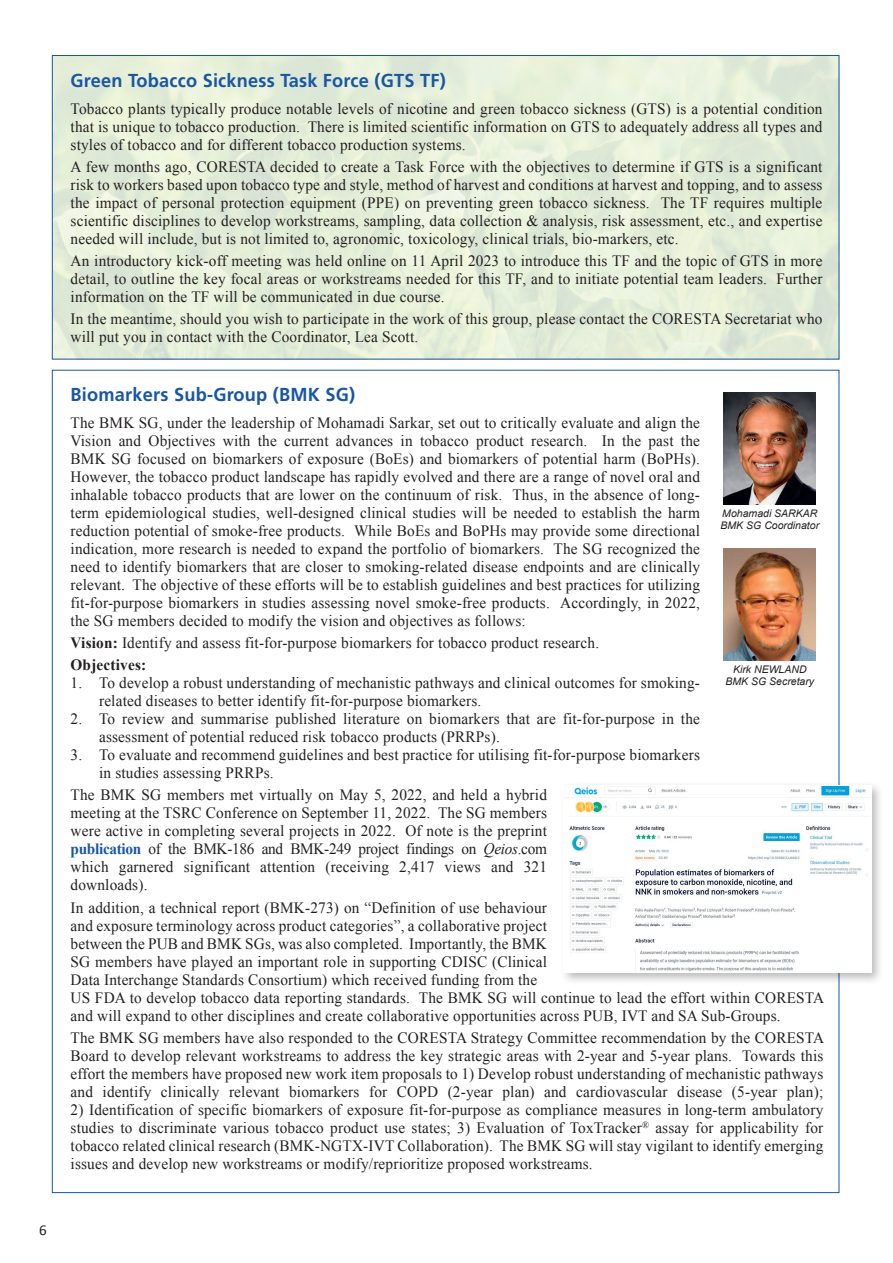
<style>
.page{position:relative;width:893px;height:1263px;background:#fff}
.page>*{position:absolute;margin:0;border:0;box-sizing:border-box;transform-origin:0 0}
.t1{font:700 18.75px "Frutiger LT Pro";letter-spacing:.01em;color:#1856a6}
.t2{font:15.75px/18px "Times New Roman";letter-spacing:.01em;color:#231f20;text-align:justify}
.t3{font:15px "Calibri";color:#231f20}
.t4{font:italic 10.5px/12px "Arial";color:#231f20}
.s1{font-weight:700}
.s2{font-weight:700;color:#1856a6}
.s3{font-style:italic}
</style>
<div class="page">
<div style="left:560px;top:781px;width:324px;height:204px;background:#231f20;opacity:.3"></div>
<img style="left:564px;top:785px;width:308px;height:188px">
<img style="left:724px;top:393px;width:92px;height:111px">
<img style="left:724px;top:548px;width:92px;height:112px">
<p class="t3" style="left:39px;top:1221px;width:9px">6</p>
<p class="t1" style="left:71px;top:69px;width:377px">Green Tobacco Sickness Task Force (GTS TF)</p>
<p class="t2" style="left:71px;top:99px;width:753px">Tobacco plants typically produce notable levels of nicotine and green tobacco sickness (GTS) is a potential condition that is unique to tobacco production. There is limited scientific information on GTS to adequately address all types and styles of tobacco and for different tobacco production systems.</p>
<p class="t2" style="left:71px;top:157px;width:753px">A few months ago, CORESTA decided to create a Task Force with the objectives to determine if GTS is a significant risk to workers based upon tobacco type and style, method of harvest and conditions at harvest and topping, and to assess the impact of personal protection equipment (PPE) on preventing green tobacco sickness. The TF requires multiple scientific disciplines to develop workstreams, sampling, data collection &amp; analysis, risk assessment, etc., and expertise needed will include, but is not limited to, agronomic, toxicology, clinical trials, bio-markers, etc.</p>
<p class="t2" style="left:71px;top:251px;width:753px">An introductory kick-off meeting was held online on 11 April 2023 to introduce this TF and the topic of GTS in more detail, to outline the key focal areas or workstreams needed for this TF, and to initiate potential team leaders. Further information on the TF will be communicated in due course.</p>
<p class="t2" style="left:71px;top:310px;width:753px">In the meantime, should you wish to participate in the work of this group, please contact the CORESTA Secretariat who will put you in contact with the Coordinator, Lea Scott.</p>
<p class="t1" style="left:71px;top:383px;width:286px">Biomarkers Sub-Group (BMK SG)</p>
<p class="t2" style="left:71px;top:413px;width:631px">The BMK SG, under the leadership of Mohamadi Sarkar, set out to critically evaluate and align the Vision and Objectives with the current advances in tobacco product research. In the past the BMK SG focused on biomarkers of exposure (BoEs) and biomarkers of potential harm (BoPHs).<br>However, the tobacco product landscape has rapidly evolved and there are a range of novel oral and inhalable tobacco products that are lower on the continuum of risk. Thus, in the absence of long&shy;term epidemiological studies, well-designed clinical studies will be needed to establish the harm reduction potential of smoke-free products. While BoEs and BoPHs may provide some directional indication, more research is needed to expand the portfolio of biomarkers. The SG recognized the need to identify biomarkers that are closer to smoking-related disease endpoints and are clinically relevant. The objective of these efforts will be to establish guidelines and best practices for utilizing fit-for-purpose biomarkers in studies assessing novel smoke-free products. Accordingly, in 2022, the SG members decided to modify the vision and objectives as follows:</p>
<p class="t2" style="left:71px;top:631px;width:530px;line-height:22.2px"><span class="s1">Vision:</span> Identify and assess fit-for-purpose biomarkers for tobacco product research.<br><span class="s1">Objectives:</span></p>
<p class="t2" style="left:99px;top:673px;width:602px;text-indent:-28px">1. To develop a robust understanding of mechanistic pathways and clinical outcomes for smoking&shy;related diseases to better identify fit-for-purpose biomarkers.</p>
<p class="t2" style="left:99px;top:709px;width:602px;text-indent:-28px">2. To review and summarise published literature on biomarkers that are fit-for-purpose in the assessment of potential reduced risk tobacco products (PRRPs).</p>
<p class="t2" style="left:99px;top:746px;width:602px;text-indent:-28px">3. To evaluate and recommend guidelines and best practice for utilising fit-for-purpose biomarkers in studies assessing PRRPs.</p>
<p class="t2" style="left:71px;top:786px;width:478px">The BMK SG members met virtually on May 5, 2022, and held a hybrid meeting at the TSRC Conference on September 11, 2022. The SG members were active in completing several projects in 2022. Of note is the preprint <span class="s2">publication</span> of the BMK-186 and BMK-249 project findings on <span class="s3">Qeios</span>.com which garnered significant attention (receiving 2,417 views and 321 downloads).</p>
<p class="t2" style="left:71px;top:898px;width:755px;text-align:left">In addition, a technical report (BMK-273) on “Definition of use behaviour<br>and exposure terminology across product categories”, a collaborative project<br>between the PUB and BMK SGs, was also completed. Importantly, the BMK<br>SG members have played an important role in supporting CDISC (Clinical<br>Data Interchange Standards Consortium) which received funding from the<br>US FDA to develop tobacco data reporting standards. The BMK SG will continue to lead the effort within CORESTA and will expand to other disciplines and create collaborative opportunities across PUB, IVT and SA Sub-Groups.</p>
<p class="t2" style="left:71px;top:1028px;width:755px">The BMK SG members have also responded to the CORESTA Strategy Committee recommendation by the CORESTA Board to develop relevant workstreams to address the key strategic areas with 2-year and 5-year plans. Towards this effort the members have proposed new work item proposals to 1) Develop robust understanding of mechanistic pathways and identify clinically relevant biomarkers for COPD (2-year plan) and cardiovascular disease (5-year plan);</p>
<p class="t2" style="left:71px;top:1100px;width:754px">2) Identification of specific biomarkers of exposure fit-for-purpose as compliance measures in long-term ambulatory studies to discriminate various tobacco product use states; 3) Evaluation of ToxTracker<sup>®</sup> assay for applicability for tobacco related clinical research (BMK-NGTX-IVT Collaboration). The BMK SG will stay vigilant to identify emerging issues and develop new workstreams or modify/reprioritize proposed workstreams.</p>
<p class="t4" style="left:721px;top:508px;width:100px">Mohamadi SARKAR<br>BMK SG Coordinator</p>
<p class="t4" style="left:725px;top:664px;width:90px;text-align:center">Kirk NEWLAND<br>BMK SG Secretary</p>
</div>
